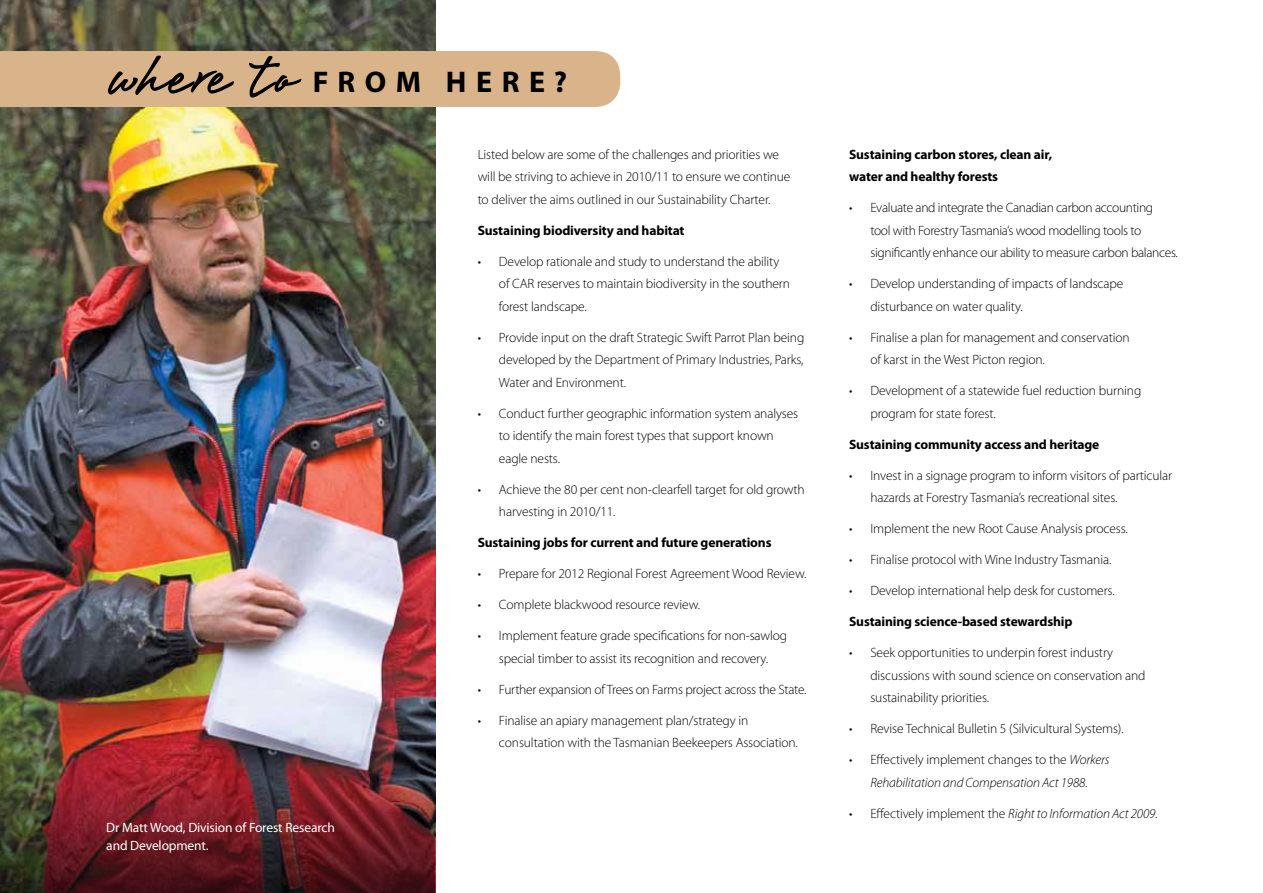
<style>
.page{position:relative;width:1263px;height:893px;background:#fff}
.page>*{position:absolute;margin:0;border:0;box-sizing:border-box;transform-origin:0 0}
.t1{font:69px "Brisa";letter-spacing:.03em;color:#000}
.t2{font:700 30px "Myriad Pro";letter-spacing:.315em;color:#000}
.t3{font:300 13.5px/22.5px "Myriad Pro";letter-spacing:-.01em;color:#000}
.t4{font:700 13.5px/22.5px "Myriad Pro";letter-spacing:-.01em;color:#000}
.t5{font:italic 300 13.5px/22.5px "Myriad Pro";letter-spacing:-.01em;color:#000;text-align:center}
.t6{font:13.5px/18px "Myriad Pro";letter-spacing:-.01em;color:#fff}
.s1{font-style:normal}
.s2{font-style:italic}
</style>
<div class="page">
<img style="left:0;top:0;width:435px;height:741px">
<svg style="left:0;top:51px;width:620px;height:63px;background:#ccac85"></svg>
<img style="left:0;top:741px;width:435px;height:152px">
<h1 class="t1" style="left:106px;top:41px;width:188px">where to</h1>
<h2 class="t2" style="left:313px;top:62px;width:256px">from here?</h2>
<p class="t3" style="left:478px;top:143px;width:314px">Listed below are some of the challenges and priorities we will be striving to achieve in 2010/11 to ensure we continue to deliver the aims outlined in our Sustainability Charter.</p>
<p class="t4" style="left:478px;top:218px;width:208px">Sustaining biodiversity and habitat</p>
<p class="t3" style="left:499px;top:250px;width:293px;text-indent:-21px">• Develop rationale and study to understand the ability of CAR reserves to maintain biodiversity in the southern forest landscape.</p>
<p class="t3" style="left:499px;top:326px;width:307px;text-align:justify;text-indent:-21px">• Provide input on the draft Strategic Swift Parrot Plan being developed by the Department of Primary Industries, Parks, Water and Environment.</p>
<p class="t3" style="left:499px;top:402px;width:301px;text-indent:-21px">• Conduct further geographic information system analyses to identify the main forest types that support known eagle nests.</p>
<p class="t3" style="left:499px;top:478px;width:307px;text-indent:-21px">• Achieve the 80 per cent non-clearfell target for old growth harvesting in 2010/11.</p>
<p class="t4" style="left:478px;top:531px;width:295px">Sustaining jobs for current and future generations</p>
<p class="t3" style="left:478px;top:562px;width:329px">• Prepare for 2012 Regional Forest Agreement Wood Review.</p>
<p class="t3" style="left:478px;top:593px;width:223px">• Complete blackwood resource review.</p>
<p class="t3" style="left:478px;top:624px;width:311px;text-align:center">• Implement feature grade specifications for non-sawlog special timber to assist its recognition and recovery.</p>
<p class="t3" style="left:478px;top:678px;width:329px">• Further expansion of Trees on Farms project across the State.</p>
<p class="t3" style="left:499px;top:709px;width:299px;text-indent:-21px">• Finalise an apiary management plan/strategy in consultation with the Tasmanian Beekeepers Association.</p>
<p class="t6" style="left:106px;top:819px;width:230px">Dr Matt Wood, Division of Forest Research and Development.</p>
<p class="t4" style="left:849px;top:142px;width:205px">Sustaining carbon stores, clean air, water and healthy forests</p>
<p class="t3" style="left:870px;top:196px;width:308px;text-indent:-21px">• Evaluate and integrate the Canadian carbon accounting tool with Forestry Tasmania’s wood modelling tools to significantly enhance our ability to measure carbon balances.</p>
<p class="t3" style="left:870px;top:272px;width:254px;text-indent:-21px">• Develop understanding of impacts of landscape disturbance on water quality.</p>
<p class="t3" style="left:870px;top:326px;width:261px;text-indent:-21px">• Finalise a plan for management and conservation of karst in the West Picton region.</p>
<p class="t3" style="left:870px;top:379px;width:272px;text-indent:-21px">• Development of a statewide fuel reduction burning program for state forest.</p>
<p class="t4" style="left:849px;top:432px;width:252px">Sustaining community access and heritage</p>
<p class="t3" style="left:870px;top:464px;width:303px;text-indent:-21px">• Invest in a signage program to inform visitors of particular hazards at Forestry Tasmania’s recreational sites.</p>
<p class="t3" style="left:849px;top:517px;width:279px">• Implement the new Root Cause Analysis process.</p>
<p class="t3" style="left:849px;top:548px;width:262px">• Finalise protocol with Wine Industry Tasmania.</p>
<p class="t3" style="left:849px;top:579px;width:266px">• Develop international help desk for customers.</p>
<p class="t4" style="left:849px;top:610px;width:225px">Sustaining science-based stewardship</p>
<p class="t3" style="left:870px;top:641px;width:277px;text-indent:-21px">• Seek opportunities to underpin forest industry discussions with sound science on conservation and sustainability priorities.</p>
<p class="t3" style="left:849px;top:717px;width:275px">• Revise Technical Bulletin 5 (Silvicultural Systems).</p>
<p class="t5" style="left:849px;top:748px;width:262px"><span class="s1">• Effectively implement changes to the</span> Workers<br>Rehabilitation and Compensation Act 1988<span class="s1">.</span></p>
<p class="t3" style="left:849px;top:802px;width:309px">• Effectively implement the <span class="s2">Right to Information Act 2009</span>.</p>
</div>
